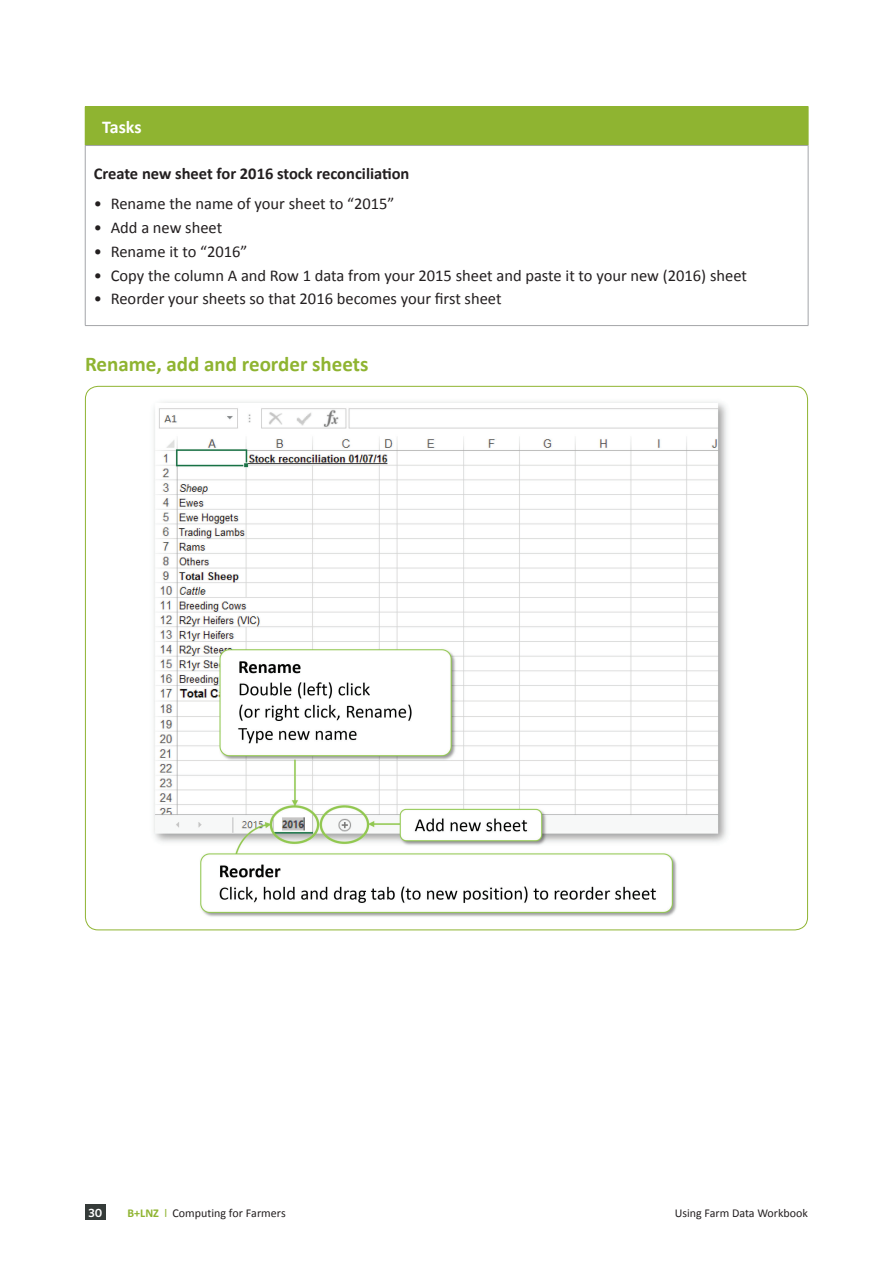
<style>
.page{position:relative;width:893px;height:1263px;background:#fff}
.page>*{position:absolute;margin:0;border:0;box-sizing:border-box;transform-origin:0 0}
.t1{font:700 21px "Calibri";color:#8fb431}
.t2{font:700 18px "Calibri";letter-spacing:-.005em;color:#fff}
.t3{font:16.5px "Calibri";color:#231f20}
.t4{font:700 16.5px "Calibri";color:#231f20}
.t5{font:12px "Calibri";color:#231f20}
.t6{font:600 12px "Whitney";color:#fff}
.s1{font-weight:700;color:#8fb431}
.s2{color:#8fb431}
</style>
<div class="page">
<div style="left:85px;top:1204px;width:21px;height:16px;background:#353b39"></div>
<div style="left:85px;top:106px;width:723px;height:39px;background:#8fb431"></div>
<hr style="left:85px;top:146px;width:1px;height:179px;background:#a4a5a9">
<hr style="left:808px;top:146px;width:1px;height:179px;background:#a4a5a9">
<hr style="left:85px;top:325px;width:723px;height:1px;background:#a4a5a9">
<hr style="left:808px;top:107px;width:1px;height:38px;background:#8fb431">
<hr style="left:85px;top:145px;width:723px;height:1px;background:#a4a5a9">
<img style="left:153px;top:401px;width:574px;height:516px">
<p class="t2" style="left:102px;top:115px;width:41px">Tasks</p>
<p class="t4" style="left:94px;top:163px;width:317px">Create new sheet for 2016 stock reconciliation</p>
<p class="t3" style="left:94px;top:194px;width:302px">• Rename the name of your sheet to “2015”</p>
<p class="t3" style="left:94px;top:217px;width:130px">• Add a new sheet</p>
<p class="t3" style="left:94px;top:241px;width:155px">• Rename it to “2016”</p>
<p class="t3" style="left:94px;top:265px;width:655px">• Copy the column A and Row 1 data from your 2015 sheet and paste it to your new (2016) sheet</p>
<p class="t3" style="left:94px;top:289px;width:409px">• Reorder your sheets so that 2016 becomes your first sheet</p>
<p class="t1" style="left:85px;top:351px;width:285px">Rename, add and reorder sheets</p>
<p class="t6" style="left:89px;top:1205px;width:15px">30</p>
<p class="t5" style="left:128px;top:1205px;width:160px"><span class="s1">B+LNZ</span> <span class="s2">l</span> Computing for Farmers</p>
<p class="t5" style="left:675px;top:1205px;width:135px">Using Farm Data Workbook</p>
</div>
